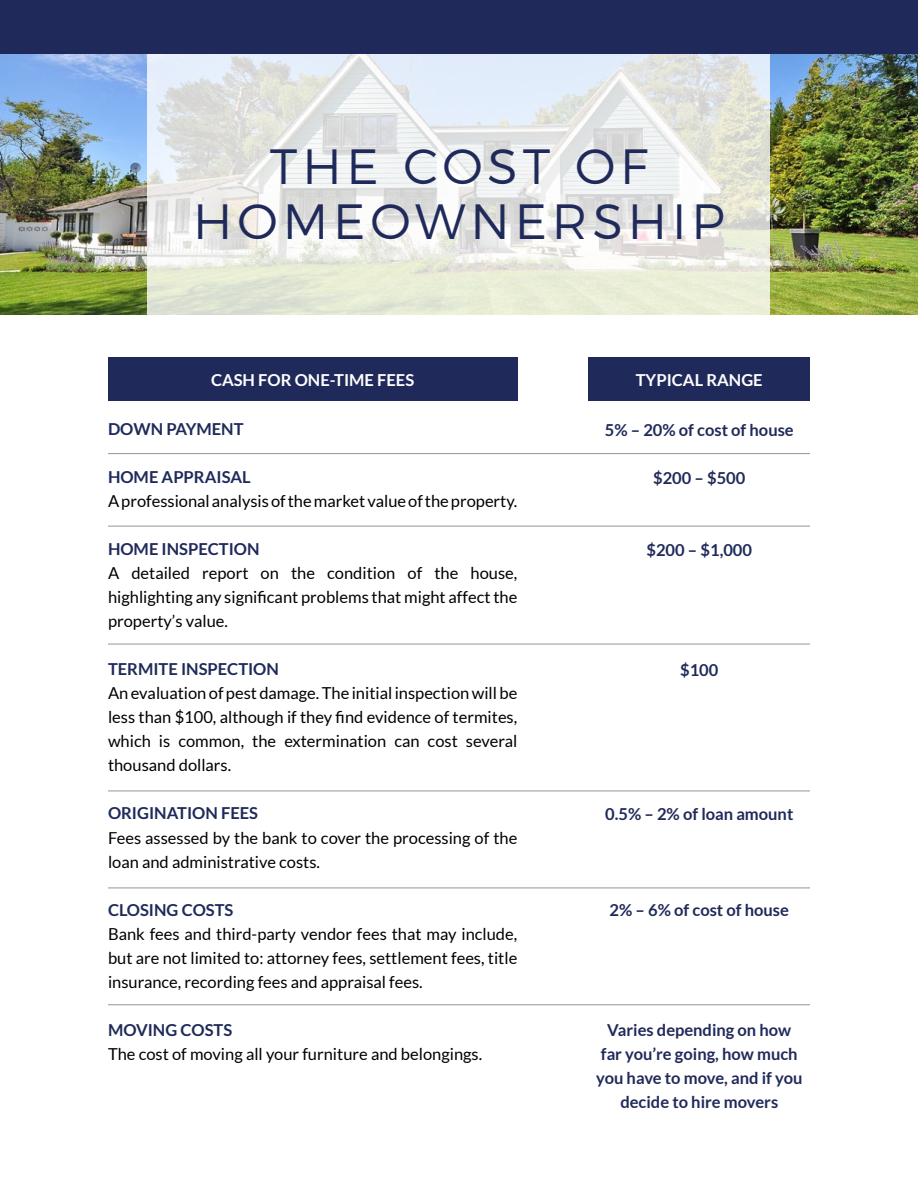
<style>
.page{position:relative;width:918px;height:1188px;background:#fff}
.page>*{position:absolute;margin:0;border:0;box-sizing:border-box;transform-origin:0 0}
.t1{font:300 49.5px/55.5px "Montserrat";letter-spacing:.1em;color:#202a5a;text-align:center}
.t2{font:16.5px/24px "Lato";color:#000;text-align:justify}
.t3{font:700 16.5px/24px "Lato";color:#202a5a;text-align:center}
.t4{font:700 16.5px "Lato";color:#fff}
</style>
<div class="page">
<img style="left:0;top:54px;width:918px;height:261px">
<div style="left:0;top:0;width:918px;height:54px;background:#202a5a"></div>
<svg style="left:148px;top:54px;width:622px;height:261px"></svg>
<div style="left:108px;top:357px;width:409px;height:44px;background:#202a5a"></div>
<div style="left:589px;top:357px;width:221px;height:44px;background:#202a5a"></div>
<hr style="left:108px;top:453px;width:702px;height:1px;background:#939598">
<hr style="left:108px;top:526px;width:702px;height:1px;background:#939598">
<hr style="left:108px;top:644px;width:702px;height:1px;background:#939598">
<hr style="left:108px;top:791px;width:702px;height:1px;background:#939598">
<hr style="left:108px;top:888px;width:702px;height:1px;background:#939598">
<hr style="left:108px;top:1004px;width:702px;height:1px;background:#939598">
<h1 class="t1" style="left:193px;top:134px;width:533px">THE COST OF<br>HOMEOWNERSHIP</h1>
<p class="t4" style="left:211px;top:370px;width:205px">CASH FOR ONE-TIME FEES</p>
<p class="t4" style="left:636px;top:370px;width:128px">TYPICAL RANGE</p>
<p class="t3" style="left:108px;top:417px;width:137px">DOWN PAYMENT</p>
<p class="t3" style="left:108px;top:465px;width:144px">HOME APPRAISAL</p>
<p class="t2" style="left:108px;top:489px;width:411px">A professional analysis of the market value of the property.</p>
<p class="t3" style="left:108px;top:537px;width:153px">HOME INSPECTION</p>
<p class="t2" style="left:108px;top:561px;width:411px">A detailed report on the condition of the house, highlighting any significant problems that might affect the property’s value.</p>
<p class="t3" style="left:108px;top:657px;width:172px">TERMITE INSPECTION</p>
<p class="t2" style="left:108px;top:681px;width:411px">An evaluation of pest damage. The initial inspection will be less than $100, although if they find evidence of termites, which is common, the extermination can cost several thousand dollars.</p>
<p class="t3" style="left:108px;top:801px;width:152px">ORIGINATION FEES</p>
<p class="t2" style="left:108px;top:825px;width:411px">Fees assessed by the bank to cover the processing of the loan and administrative costs.</p>
<p class="t3" style="left:108px;top:897px;width:127px">CLOSING COSTS</p>
<p class="t2" style="left:108px;top:921px;width:411px">Bank fees and third-party vendor fees that may include, but are not limited to: attorney fees, settlement fees, title insurance, recording fees and appraisal fees.</p>
<p class="t3" style="left:108px;top:1017px;width:126px">MOVING COSTS</p>
<p class="t2" style="left:108px;top:1041px;width:376px">The cost of moving all your furniture and belongings.</p>
<p class="t3" style="left:605px;top:417px;width:190px">5% – 20% of cost of house</p>
<p class="t3" style="left:653px;top:465px;width:94px">$200 – $500</p>
<p class="t3" style="left:647px;top:537px;width:107px">$200 – $1,000</p>
<p class="t3" style="left:680px;top:657px;width:40px">$100</p>
<p class="t3" style="left:605px;top:801px;width:190px">0.5% – 2% of loan amount</p>
<p class="t3" style="left:610px;top:897px;width:181px">2% – 6% of cost of house</p>
<p class="t3" style="left:596px;top:1017px;width:208px">Varies depending on how far you’re going, how much you have to move, and if you decide to hire movers</p>
</div>
